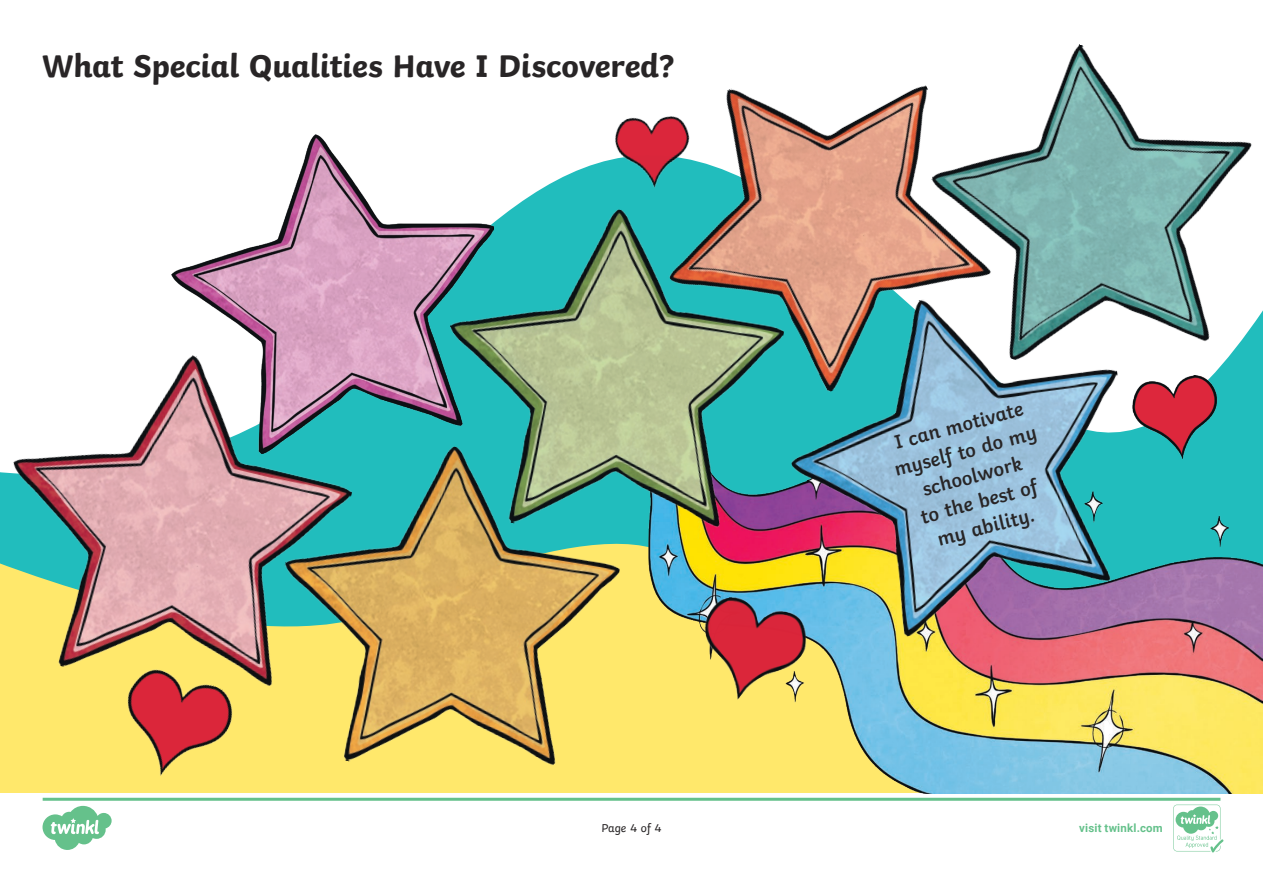
<style>
.page{position:relative;width:1263px;height:893px;background:#fff}
.page>*{position:absolute;margin:0;border:0;box-sizing:border-box;transform-origin:0 0}
.Heading_1{font:700 33px "Twinkl";letter-spacing:-.01em;color:#282526}
.Heading_2{font:600 20.4px/26.2px "Twinkl";color:#282526;text-align:center}
.t1{font:12px "Twinkl";letter-spacing:-.005em;color:#282526}
.t2{font:700 11.4px "Roboto";letter-spacing:.02em;color:#65c18b}
</style>
<div class="page">
<svg style="left:43px;top:798px;width:1180px;height:54px"></svg>
<img style="left:635px;top:421px;width:628px;height:372px">
<img style="left:494px;top:185px;width:278px;height:377px">
<img style="left:604px;top:88px;width:279px;height:345px">
<img style="left:772px;top:276px;width:376px;height:372px">
<img style="left:171px;top:134px;width:323px;height:288px">
<img style="left:883px;top:44px;width:380px;height:377px">
<img style="left:255px;top:422px;width:380px;height:378px">
<img style="left:0;top:321px;width:374px;height:402px">
<img style="left:588px;top:88px;width:126px;height:120px">
<img style="left:1118px;top:375px;width:110px;height:94px">
<img style="left:81px;top:648px;width:174px;height:164px">
<img style="left:683px;top:574px;width:140px;height:138px">
<p class="Heading_1" style="left:42px;top:39px;width:633px">What Special Qualities Have I Discovered?</p>
<p class="t1" style="left:601px;top:819px;width:62px">Page 4 of 4</p>
<p class="Heading_2" style="left:884px;top:430px;width:148px;rotate:-15deg">I can motivate myself to do my schoolwork<br>to the best of my ability.</p>
<p class="t2" style="left:1079px;top:820px;width:85px">visit twinkl.com</p>
</div>
